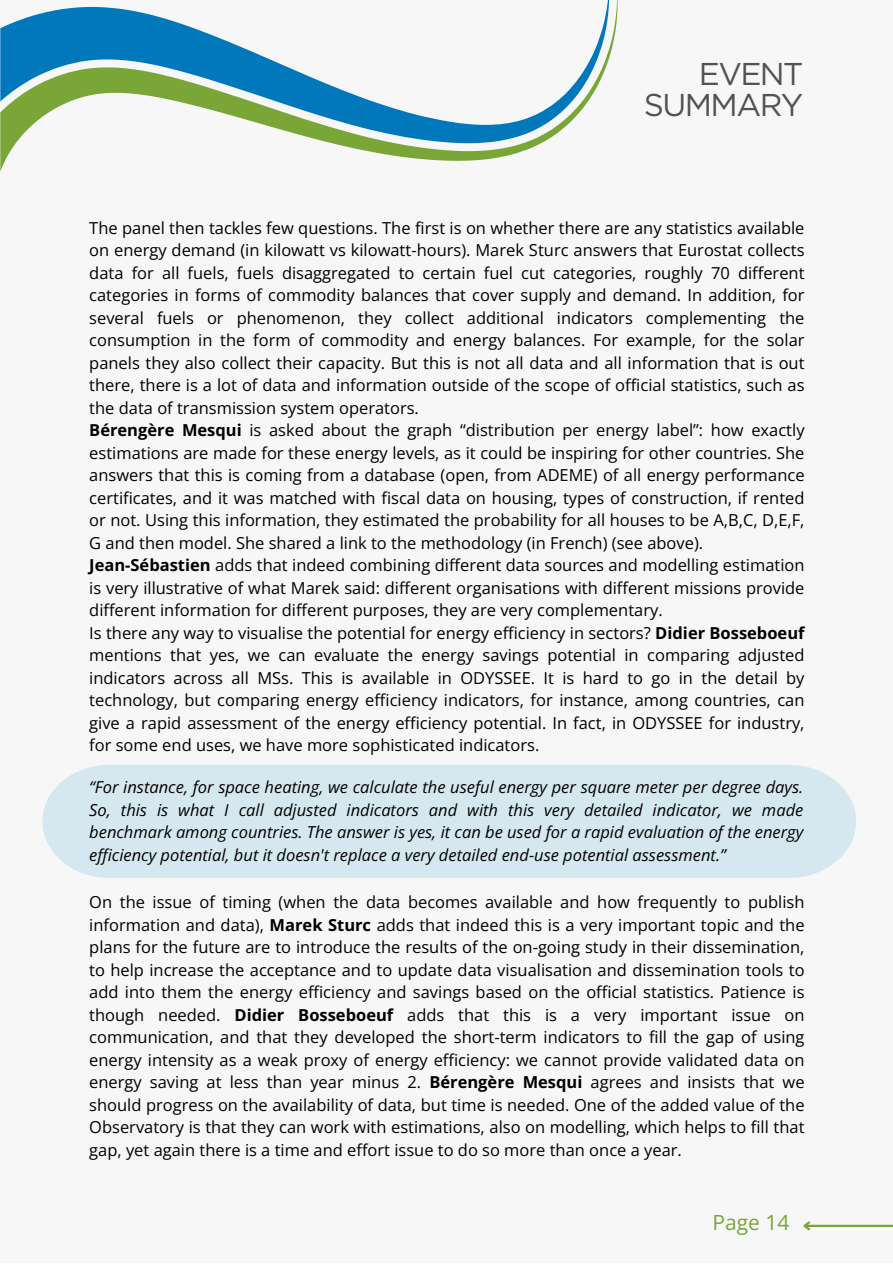
<style>
.page{position:relative;width:893px;height:1264px;background:#fff}
.page>*{position:absolute;margin:0;border:0;box-sizing:border-box;transform-origin:0 0}
.t1{font:31.5px/31.5px "Gotham";letter-spacing:-.05em;color:#525252;text-align:right}
.t2{font:21px "Open Sans";color:#79a637}
.t3{font:16.5px/22.5px "Open Sans";color:#000;text-align:justify}
.t4{font:italic 16.5px/22.5px "Open Sans";color:#000;text-align:justify}
.s1{font-weight:700}
</style>
<div class="page">
<div style="left:0;top:0;width:892px;height:1262px;background:#f7f7f7"></div>
<div style="left:42px;top:765px;width:814px;height:112px;background:#d5e8ef"></div>
<hr style="left:804px;top:1224px;width:88px;height:2px;background:#79a637">
<svg style="left:803px;top:1221px;width:9px;height:10px"></svg>
<svg style="left:0;top:0;width:617px;height:172px"></svg>
<p class="t1" style="left:644px;top:58px;width:161px">EVENT<br>SUMMARY</p>
<p class="t3" style="left:89px;top:216px;width:716px">The panel then tackles few questions. The first is on whether there are any statistics available on energy demand (in kilowatt vs kilowatt-hours). Marek Sturc answers that Eurostat collects data for all fuels, fuels disaggregated to certain fuel cut categories, roughly 70 different categories in forms of commodity balances that cover supply and demand. In addition, for several fuels or phenomenon, they collect additional indicators complementing the consumption in the form of commodity and energy balances. For example, for the solar panels they also collect their capacity. But this is not all data and all information that is out there, there is a lot of data and information outside of the scope of official statistics, such as the data of transmission system operators.</p>
<p class="t3" style="left:89px;top:418px;width:716px"><span class="s1">Bérengère Mesqui</span> is asked about the graph “distribution per energy label”: how exactly estimations are made for these energy levels, as it could be inspiring for other countries. She answers that this is coming from a database (open, from ADEME) of all energy performance certificates, and it was matched with fiscal data on housing, types of construction, if rented or not. Using this information, they estimated the probability for all houses to be A,B,C, D,E,F, G and then model. She shared a link to the methodology (in French) (see above).</p>
<p class="t3" style="left:89px;top:553px;width:716px"><span class="s1">Jean-Sébastien</span> adds that indeed combining different data sources and modelling estimation is very illustrative of what Marek said: different organisations with different missions provide different information for different purposes, they are very complementary.</p>
<p class="t3" style="left:89px;top:621px;width:716px">Is there any way to visualise the potential for energy efficiency in sectors? <span class="s1">Didier Bosseboeuf </span>mentions that yes, we can evaluate the energy savings potential in comparing adjusted indicators across all MSs. This is available in ODYSSEE. It is hard to go in the detail by technology, but comparing energy efficiency indicators, for instance, among countries, can give a rapid assessment of the energy efficiency potential. In fact, in ODYSSEE for industry, for some end uses, we have more sophisticated indicators.</p>
<p class="t4" style="left:89px;top:775px;width:715px">“For instance, for space heating, we calculate the useful energy per square meter per degree days.<br>So, this is what I call adjusted indicators and with this very detailed indicator, we made benchmark among countries. The answer is yes, it can be used for a rapid evaluation of the energy efficiency potential, but it doesn't replace a very detailed end-use potential assessment.”</p>
<p class="t3" style="left:89px;top:890px;width:716px">On the issue of timing (when the data becomes available and how frequently to publish information and data), <span class="s1">Marek Sturc</span> adds that indeed this is a very important topic and the plans for the future are to introduce the results of the on-going study in their dissemination, to help increase the acceptance and to update data visualisation and dissemination tools to add into them the energy efficiency and savings based on the official statistics. Patience is though needed. <span class="s1">Didier Bosseboeuf</span> adds that this is a very important issue on communication, and that they developed the short-term indicators to fill the gap of using energy intensity as a weak proxy of energy efficiency: we cannot provide validated data on energy saving at less than year minus 2. <span class="s1">Bérengère Mesqui</span> agrees and insists that we should progress on the availability of data, but time is needed. One of the added value of the Observatory is that they can work with estimations, also on modelling, which helps to fill that gap, yet again there is a time and effort issue to do so more than once a year.</p>
<p class="t2" style="left:712px;top:1207px;width:78px">Page 14</p>
</div>
